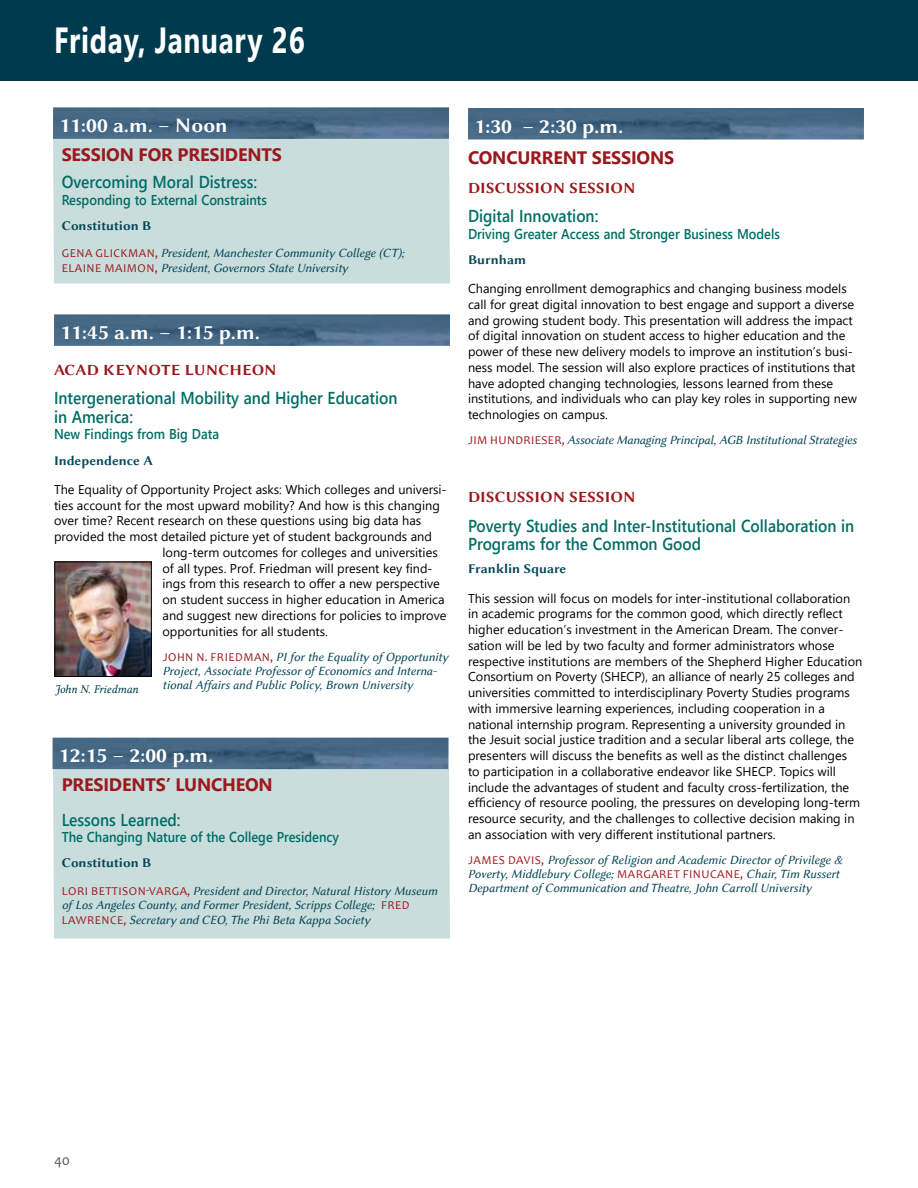
<style>
.page{position:relative;width:918px;height:1188px;background:#fff}
.page>*{position:absolute;margin:0;border:0;box-sizing:border-box;transform-origin:0 0}
.t1{font:700 36.3px "Segoe UI";letter-spacing:.025em;color:#fff;scale:.77 1}
.t2{font:21px "Lin Biolinum B";color:#fff}
.t3{font:700 18px "Segoe UI";letter-spacing:-.01em;color:#9b181c}
.t4{font:600 17.25px/18.8px "Segoe UI";color:#006d66;scale:.9 1}
.t5{font:15.75px "Lin Biolinum B";letter-spacing:.01em;color:#9b181c}
.t6{font:15px "Candara";color:#58595b}
.t7{font:600 14.25px "Segoe UI";color:#006d66;scale:.9 1}
.t8{font:13.5px "Lin Biolinum B";color:#054657}
.t9{font:12.75px/15.8px "Segoe UI";color:#000}
.t10{font:12.75px/14.2px "Lin Biolinum I";color:#054657}
.t11{font:12px "Lin Libertine I";letter-spacing:-.005em;color:#003b4d}
.s1{font-family:"Candara";font-size:12px;color:#9b181c}
</style>
<div class="page">
<div style="left:0;top:0;width:918px;height:80px;background:#003b4d"></div>
<hr style="left:917px;top:0;width:1px;height:81px;background:#003b4d">
<img style="left:54px;top:314px;width:396px;height:32px">
<img style="left:468px;top:108px;width:396px;height:32px">
<div style="left:53px;top:139px;width:397px;height:144px;background:#c9dddc"></div>
<img style="left:53px;top:107px;width:396px;height:32px">
<img style="left:56px;top:564px;width:94px;height:111px">
<div style="left:54px;top:562px;width:98px;height:115px;border:1px solid #000"></div>
<div style="left:53px;top:769px;width:397px;height:170px;background:#c9dddc"></div>
<img style="left:53px;top:738px;width:396px;height:31px">
<h1 class="t1" style="left:54px;top:5px;width:327px">Friday, January 26</h1>
<h2 class="t2" style="left:59px;top:111px;width:170px">11:00 a.m. – Noon</h2>
<h3 class="t3" style="left:62px;top:137px;width:222px">SESSION FOR PRESIDENTS</h3>
<h3 class="t4" style="left:62px;top:171px;width:219px">Overcoming Moral Distress:</h3>
<p class="t7" style="left:62px;top:186px;width:230px">Responding to External Constraints</p>
<p class="t8" style="left:62px;top:216px;width:91px">Constitution B</p>
<p class="t10" style="left:62px;top:246px;width:344px"><span class="s1">GENA GLICKMAN,</span> President, Manchester Community College (CT);<br><span class="s1">E LAINE M AIMON,</span> President, Governors State University</p>
<h2 class="t2" style="left:60px;top:318px;width:201px">11:45 a.m. – 1:15 p.m.</h2>
<p class="t5" style="left:54px;top:359px;width:94px">ACAD Keynote</p>
<p class="t5" style="left:185px;top:359px;width:22px">Luncheon</p>
<h3 class="t4" style="left:54px;top:387px;width:383px">Intergenerational Mobility and Higher Education in America:</h3>
<p class="t7" style="left:54px;top:421px;width:185px">New Findings from Big Data</p>
<p class="t8" style="left:54px;top:451px;width:100px">Independence A</p>
<p class="t9" style="left:54px;top:480px;width:394px">The Equality of Opportunity Project asks: Which colleges and universi-</p>
<p class="t9" style="left:54px;top:496px;width:387px">ties account for the most upward mobility? And how is this changing</p>
<p class="t9" style="left:54px;top:512px;width:369px">over time? Recent research on these questions using big data has</p>
<p class="t9" style="left:54px;top:528px;width:380px">provided the most detailed picture yet of student backgrounds and</p>
<p class="t9" style="left:163px;top:543px;width:277px">long-term outcomes for colleges and universities</p>
<p class="t9" style="left:163px;top:559px;width:272px">of all types. Prof. Friedman will present key find-</p>
<p class="t9" style="left:163px;top:575px;width:279px">ings from this research to offer a new perspective</p>
<p class="t9" style="left:163px;top:591px;width:284px">on student success in higher education in America</p>
<p class="t9" style="left:163px;top:606px;width:286px">and suggest new directions for policies to improve</p>
<p class="t9" style="left:163px;top:622px;width:167px">opportunities for all students.</p>
<p class="t10" style="left:163px;top:649px;width:287px"><span class="s1">JOHN N . FRIEDMAN,</span> PI for the Equality of Opportunity<br>Project, Associate Professor of Economics and Interna&shy;tional Affairs and Public Policy, Brown University</p>
<p class="t11" style="left:55px;top:682px;width:85px">John N. Friedman</p>
<h2 class="t2" style="left:59px;top:741px;width:156px">12:15 – 2:00 p.m.</h2>
<h3 class="t3" style="left:62px;top:768px;width:213px">PRESIDENTS’ LUNCHEON</h3>
<h3 class="t4" style="left:62px;top:809px;width:134px">Lessons Learned:</h3>
<p class="t7" style="left:62px;top:824px;width:310px">The Changing Nature of the College Presidency</p>
<p class="t8" style="left:62px;top:854px;width:91px">Constitution B</p>
<p class="t10" style="left:62px;top:884px;width:377px"><span class="s1">LORI BETT ISON-VARGA,</span> President and Director, Natural History Museum of Los Angeles County, and Former President, Scripps College; <span class="s1">FRED<br>LAW RENCE,</span> Secretary and CEO, The Phi Beta Kappa Society</p>
<h2 class="t2" style="left:474px;top:111px;width:150px">1:30 – 2:30 p.m.</h2>
<h3 class="t3" style="left:468px;top:140px;width:208px">CONCURRENT SESSIONS</h3>
<p class="t5" style="left:468px;top:176px;width:169px">DISCUSSION SESSION</p>
<h3 class="t4" style="left:468px;top:205px;width:146px">Digital Innovation:</h3>
<p class="t7" style="left:468px;top:220px;width:348px">Driving Greater Access and Stronger Business Models</p>
<p class="t8" style="left:468px;top:250px;width:60px">Burnham</p>
<p class="t9" style="left:468px;top:280px;width:390px">Changing enrollment demographics and changing business models call for great digital innovation to best engage and support a diverse and growing student body. This presentation will address the impact of digital innovation on student access to higher education and the power of these new delivery models to improve an institution’s busi&shy;ness model. The session will also explore practices of institutions that have adopted changing technologies, lessons learned from these institutions, and individuals who can play key roles in supporting new technologies on campus.</p>
<p class="t10" style="left:468px;top:433px;width:390px"><span class="s1">JIM H UNDRIESER,</span> Associate Managing Principal, AGB Institutional Strategies</p>
<p class="t5" style="left:468px;top:486px;width:169px">DISCUSSION SESSION</p>
<h3 class="t4" style="left:468px;top:515px;width:431px">Poverty Studies and Inter-Institutional Collaboration in<br>Programs for the Common Good</h3>
<p class="t8" style="left:468px;top:560px;width:100px">Franklin Square</p>
<p class="t9" style="left:468px;top:589px;width:396px">This session will focus on models for inter-institutional collaboration in academic programs for the common good, which directly reflect higher education’s investment in the American Dream. The conver&shy;sation will be led by two faculty and former administrators whose respective institutions are members of the Shepherd Higher Education Consortium on Poverty (SHECP), an alliance of nearly 25 colleges and universities committed to interdisciplinary Poverty Studies programs with immersive learning experiences, including cooperation in a national internship program. Representing a university grounded in the Jesuit social justice tradition and a secular liberal arts college, the presenters will discuss the benefits as well as the distinct challenges<br>to participation in a collaborative endeavor like SHECP. Topics will include the advantages of student and faculty cross-fertilization, the efficiency of resource pooling, the pressures on developing long-term resource security, and the challenges to collective decision making in an association with very different institutional partners.</p>
<p class="t10" style="left:468px;top:853px;width:376px"><span class="s1">JAMES D AVIS,</span> Professor of Religion and Academic Director of Privilege &amp;<br>Poverty, Middlebury College; <span class="s1">M ARGARET FINUCANE,</span> Chair, Tim Russert<br>Department of Communication and Theatre, John Carroll University</p>
<p class="t6" style="left:54px;top:1151px;width:18px">40</p>
</div>
